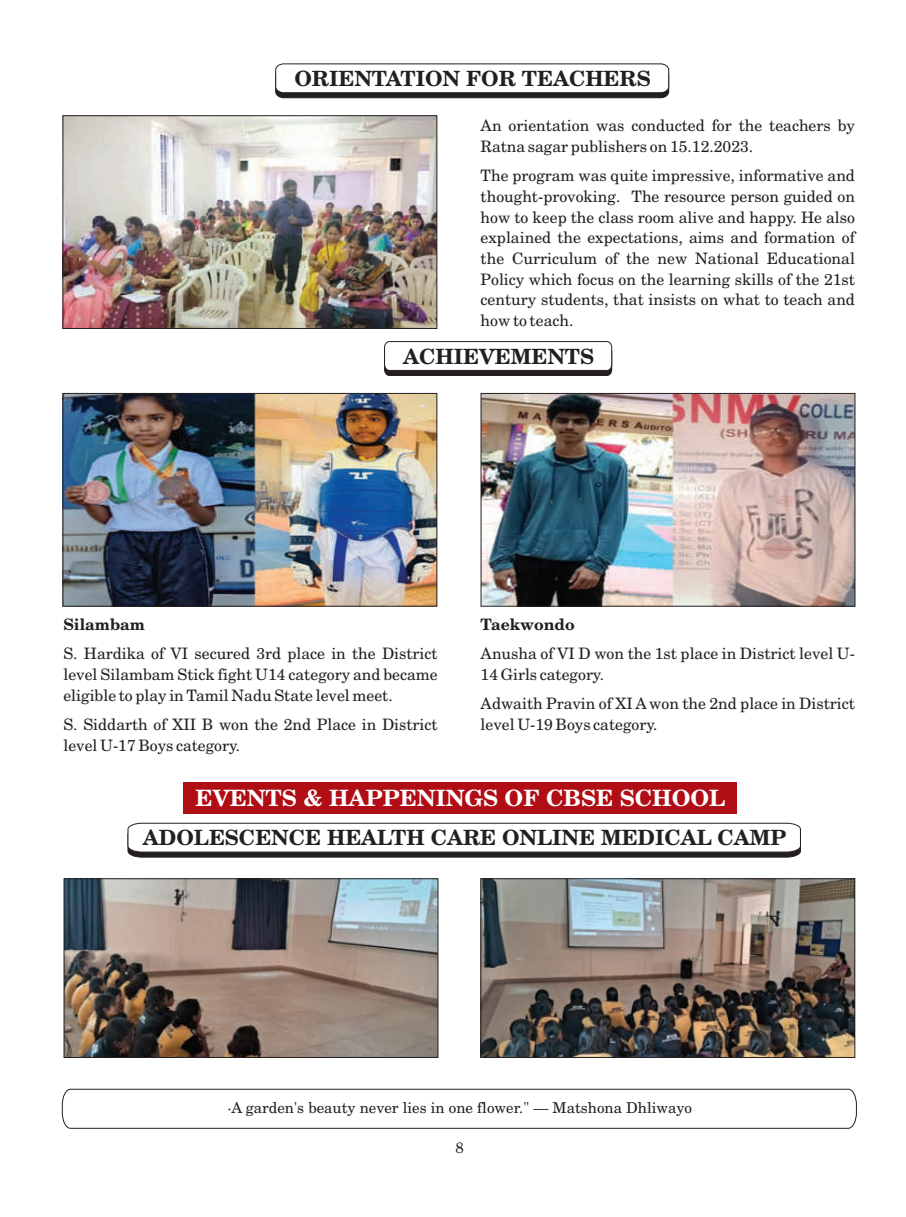
<style>
.page{position:relative;width:906px;height:1217px;background:#fff}
.page>*{position:absolute;margin:0;border:0;box-sizing:border-box;transform-origin:0 0}
.t1{font:700 22.5px "New Century Schlbk";color:#fff}
.t2{font:700 21px "New Century Schlbk";color:#231f20}
.t3{font:15.75px/20.7px "New Century Schlbk";color:#231f20}
.t4{font:700 15.75px "New Century Schlbk";color:#231f20}
.t5{font:15px "New Century Schlbk";color:#231f20}
</style>
<div class="page">
<svg style="left:62px;top:1088px;width:795px;height:40px"></svg>
<svg style="left:275px;top:63px;width:394px;height:35px"></svg>
<svg style="left:384px;top:341px;width:228px;height:35px"></svg>
<svg style="left:127px;top:822px;width:674px;height:35px"></svg>
<img style="left:65px;top:117px;width:370px;height:209px">
<div style="left:63px;top:115px;width:374px;height:213px;border:1px solid #231f20"></div>
<img style="left:65px;top:395px;width:370px;height:209px">
<div style="left:63px;top:393px;width:374px;height:213px;border:1px solid #231f20"></div>
<img style="left:483px;top:395px;width:370px;height:209px">
<div style="left:481px;top:393px;width:374px;height:213px;border:1px solid #231f20"></div>
<div style="left:183px;top:782px;width:554px;height:32px;background:#b00d15"></div>
<img style="left:66px;top:880px;width:370px;height:175px">
<div style="left:64px;top:878px;width:374px;height:179px;border:1px solid #231f20"></div>
<img style="left:483px;top:880px;width:370px;height:175px">
<div style="left:481px;top:878px;width:374px;height:179px;border:1px solid #231f20"></div>
<h2 class="t2" style="left:294px;top:69px;width:358px">ORIENTATION FOR TEACHERS</h2>
<p class="t3" style="left:480px;top:116px;width:376px">An orientation was conducted for the teachers by<br>Ratna sagar publishers on 15.12.2023.</p>
<p class="t3" style="left:480px;top:166px;width:376px;text-align:justify">The program was quite impressive, informative and thought-provoking. The resource person guided on how to keep the class room alive and happy. He also explained the expectations, aims and formation of the Curriculum of the new National Educational Policy which focus on the learning skills of the 21st century students, that insists on what to teach and how to teach.</p>
<h2 class="t2" style="left:403px;top:347px;width:192px">ACHIEVEMENTS</h2>
<p class="t4" style="left:63px;top:617px;width:83px">Silambam</p>
<p class="t3" style="left:63px;top:644px;width:376px;text-align:justify">S. Hardika of VI secured 3rd place in the District level Silambam Stick fight U14 category and became eligible to play in Tamil Nadu State level meet.</p>
<p class="t3" style="left:63px;top:715px;width:376px">S. Siddarth of XII B won the 2nd Place in District level U-17 Boys category.</p>
<p class="t4" style="left:480px;top:617px;width:96px">Taekwondo</p>
<p class="t3" style="left:480px;top:644px;width:376px">Anusha of VI D won the 1st place in District level U-<br>14 Girls category.</p>
<p class="t3" style="left:480px;top:694px;width:376px">Adwaith Pravin of XI A won the 2nd place in District level U-19 Boys category.</p>
<h1 class="t1" style="left:196px;top:788px;width:531px">EVENTS &amp; HAPPENINGS OF CBSE SCHOOL</h1>
<h2 class="t2" style="left:143px;top:828px;width:645px">ADOLESCENCE HEALTH CARE ONLINE MEDICAL CAMP</h2>
<p class="t5" style="left:227px;top:1100px;width:466px">·A garden's beauty never lies in one flower." — Matshona Dhliwayo</p>
<p class="t5" style="left:455px;top:1140px;width:10px">8</p>
</div>
